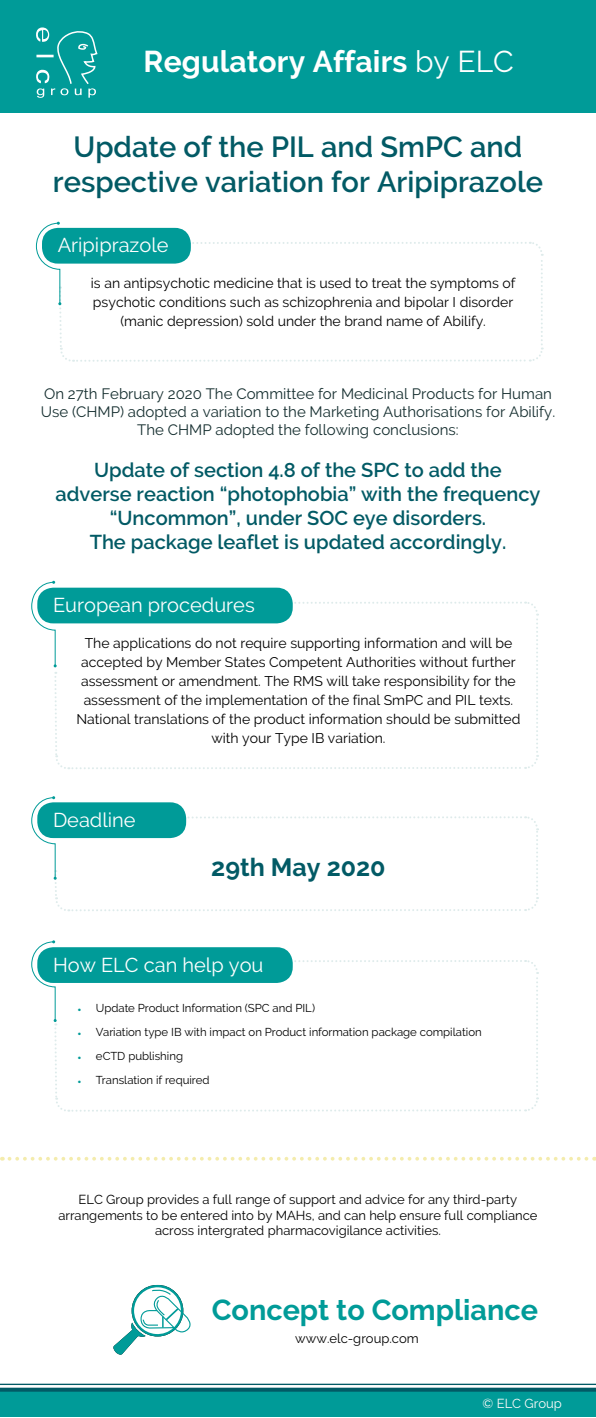
<style>
.page{position:relative;width:596px;height:1418px;background:#fff}
.page>*{position:absolute;margin:0;border:0;box-sizing:border-box;transform-origin:0 0}
.t1{font:700 30px "Raleway";letter-spacing:.005em;color:#fff}
.t2{font:600 29px/34.8px "Raleway";color:#025a65;text-align:center}
.t3{font:700 28.8px "Raleway";color:#009b98}
.t4{font:700 25px "Raleway";color:#025a65}
.t5{font:600 20px/24px "Raleway";color:#025a65;text-align:center}
.t6{font:20px "Raleway";color:#fff}
.t7{font:15px/18px "Raleway";color:#152e2f;text-align:center}
.t8{font:14px/19px "Raleway";color:#000;text-align:center}
.t9{font:13px/15.6px "Raleway";color:#000;text-align:center}
.t10{font:13px "Raleway";color:#fefaf9}
.t11{font:12px "Myriad Pro";color:#009b98}
.t12{font:11.4px "Raleway";color:#000}
.s1{font-weight:400}
</style>
<div class="page">
<div style="left:0;top:0;width:595px;height:112px;background:#009b98"></div>
<svg style="left:36px;top:27px;width:62px;height:71px"></svg>
<div style="left:0;top:1391px;width:595px;height:26px;background:#009b98"></div>
<hr style="left:0;top:1383px;width:595px;height:1px;background:#025a65">
<svg style="left:0;top:1387px;width:595px;height:4px;background:#2d767f"></svg>
<svg style="left:113px;top:1284px;width:78px;height:70px"></svg>
<svg style="left:2px;top:1156px;width:584px;height:4px"></svg>
<svg style="left:36px;top:222px;width:507px;height:140px"></svg>
<div style="left:42px;top:228px;width:149px;height:35px;background:#009b98;border-radius:16px"></div>
<svg style="left:31px;top:581px;width:508px;height:188px"></svg>
<div style="left:37px;top:587px;width:255px;height:36px;background:#009b98;border-radius:16px"></div>
<svg style="left:31px;top:796px;width:508px;height:115px"></svg>
<div style="left:37px;top:802px;width:149px;height:36px;background:#009b98;border-radius:16px"></div>
<svg style="left:31px;top:940px;width:508px;height:172px"></svg>
<div style="left:37px;top:947px;width:255px;height:35px;background:#009b98;border-radius:16px"></div>
<h1 class="t1" style="left:143px;top:45px;width:371px">Regulatory Affairs <span class="s1">by ELC</span></h1>
<h2 class="t2" style="left:53px;top:129px;width:491px">Update of the PIL and SmPC and respective variation for Aripiprazole</h2>
<h3 class="t6" style="left:58px;top:234px;width:112px">Aripiprazole</h3>
<p class="t8" style="left:91px;top:273px;width:425px">is an antipsychotic medicine that is used to treat the symptoms of psychotic conditions such as schizophrenia and bipolar I disorder (manic depression) sold under the brand name of Abilify.</p>
<p class="t7" style="left:41px;top:385px;width:515px">On 27th February 2020 The Committee for Medicinal Products for Human<br>Use (CHMP) adopted a variation to the Marketing Authorisations for Abilify.<br>The CHMP adopted the following conclusions:</p>
<h3 class="t5" style="left:55px;top:458px;width:486px">Update of section 4.8 of the SPC to add the adverse reaction “photophobia” with the frequency “Uncommon ,” under SOC eye disorders.<br>The package leaflet is updated accordingly.</h3>
<h3 class="t6" style="left:53px;top:593px;width:203px">European procedures</h3>
<p class="t8" style="left:76px;top:633px;width:445px">The applications do not require supporting information and will be accepted by Member States Competent Authorities without further assessment or amendment. The RMS will take responsibility for the assessment of the implementation of the final SmPC and PIL texts.<br>National translations of the product information should be submitted with your Type IB variation.</p>
<h3 class="t6" style="left:53px;top:808px;width:84px">Deadline</h3>
<h3 class="t4" style="left:211px;top:853px;width:176px">29th May 2020</h3>
<h3 class="t6" style="left:53px;top:953px;width:212px">How ELC can help you</h3>
<p class="t12" style="left:96px;top:1001px;width:221px">Update Product Information (SPC and PIL(</p>
<p class="t11" style="left:78px;top:1001px;width:5px">•</p>
<p class="t11" style="left:78px;top:1025px;width:5px">•</p>
<p class="t12" style="left:96px;top:1025px;width:387px">Variation type IB with impact on Product information package compilation</p>
<p class="t11" style="left:78px;top:1049px;width:5px">•</p>
<p class="t12" style="left:96px;top:1049px;width:89px">eCTD publishing</p>
<p class="t11" style="left:78px;top:1073px;width:5px">•</p>
<p class="t12" style="left:96px;top:1073px;width:115px">Translation if required</p>
<p class="t9" style="left:58px;top:1191px;width:480px">ELC Group provides a full range of support and advice for any third-party arrangements to be entered into by MAHs, and can help ensure full compliance across intergrated pharmacovigilance activities.</p>
<h3 class="t3" style="left:212px;top:1293px;width:327px">Concept to Compliance</h3>
<p class="t9" style="left:295px;top:1330px;width:125px">www.elc-group.com</p>
<p class="t10" style="left:482px;top:1395px;width:81px">© ELC Group</p>
</div>
